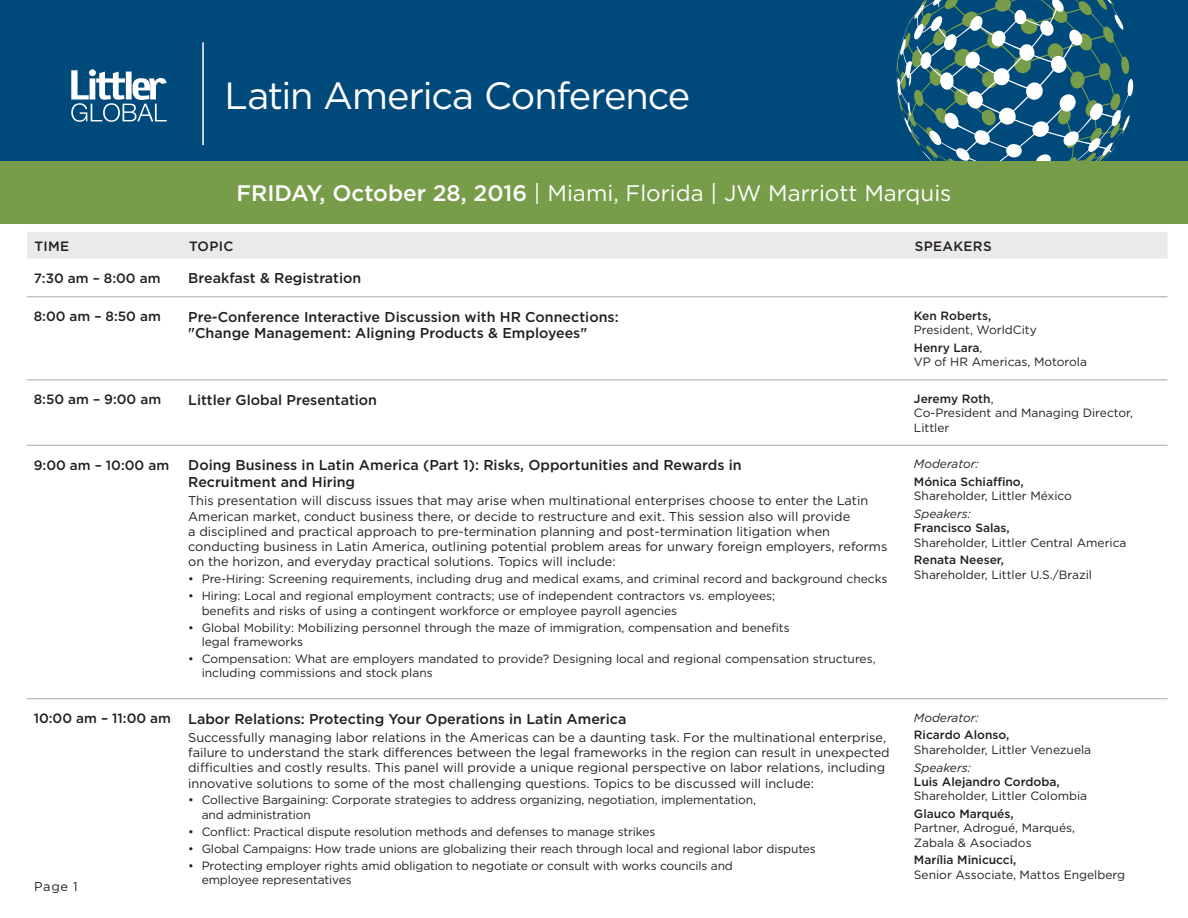
<style>
.page{position:relative;width:1188px;height:918px;background:#fff}
.page>*{position:absolute;margin:0;border:0;box-sizing:border-box;transform-origin:0 0}
.t1{font:37.95px "Gotham";letter-spacing:-.03em;color:#fff}
.t2{font:22.5px "Gotham";color:#fff}
.session_titles{font:500 14.25px/16.5px "Gotham";color:#231f20}
.summary{font:500 14.25px/17.1px "Gotham";color:#231f20}
.time{font:500 13.5px "Gotham";color:#231f20}
.table_titles{font:500 13.5px "Gotham";letter-spacing:.025em;color:#231f20}
.summary-2{font:12.75px/15.3px "Gotham";color:#231f20}
.speakers{font:12px/14.4px "Gotham";color:#231f20}
.speakers-2{font:italic 12px "Gotham";color:#231f20}
.s1{font-weight:500}
.s2{font-style:italic}
</style>
<div class="page">
<div style="left:0;top:0;width:1188px;height:178px;background:#00497b"></div>
<svg style="left:71px;top:70px;width:96px;height:52px"></svg>
<div style="left:89px;top:70px;width:7px;height:6px;background:#fff;border-radius:3px"></div>
<svg style="left:896px;top:0;width:233px;height:161px"></svg>
<div style="left:0;top:161px;width:1188px;height:63px;background:#789d4a"></div>
<div style="left:27px;top:232px;width:1140px;height:27px;background:#ebe9e9"></div>
<svg style="left:27px;top:297px;width:154px;height:403px"></svg>
<svg style="left:181px;top:380px;width:986px;height:320px"></svg>
<svg style="left:181px;top:297px;width:986px;height:1px"></svg>
<hr style="left:27px;top:296px;width:154px;height:1px;background:#afa5a3">
<hr style="left:181px;top:296px;width:726px;height:1px;background:#afa5a3">
<hr style="left:907px;top:296px;width:260px;height:1px;background:#afa5a3">
<hr style="left:27px;top:379px;width:154px;height:1px;background:#afa5a3">
<hr style="left:181px;top:379px;width:726px;height:1px;background:#afa5a3">
<hr style="left:907px;top:379px;width:260px;height:1px;background:#afa5a3">
<hr style="left:27px;top:445px;width:154px;height:1px;background:#afa5a3">
<hr style="left:181px;top:445px;width:726px;height:1px;background:#afa5a3">
<hr style="left:907px;top:445px;width:260px;height:1px;background:#afa5a3">
<hr style="left:27px;top:698px;width:154px;height:1px;background:#afa5a3">
<hr style="left:181px;top:698px;width:726px;height:1px;background:#afa5a3">
<hr style="left:907px;top:698px;width:260px;height:1px;background:#afa5a3">
<hr style="left:202px;top:42px;width:2px;height:103px;background:#fff">
<h1 class="t1" style="left:225px;top:71px;width:467px">Latin America Conference</h1>
<h2 class="t2" style="left:236px;top:178px;width:717px"><span class="s1">FRIDAY, October 28, 2016</span> | Miami, Florida | JW Marriott Marquis</h2>
<p class="table_titles" style="left:35px;top:237px;width:36px">TIME</p>
<p class="table_titles" style="left:189px;top:237px;width:46px">TOPIC</p>
<p class="table_titles" style="left:915px;top:237px;width:78px">SPEAKERS</p>
<p class="time" style="left:34px;top:269px;width:128px">7:30 am – 8:00 am</p>
<p class="session_titles" style="left:188px;top:270px;width:175px">Breakfast &amp; Registration</p>
<p class="time" style="left:34px;top:307px;width:129px">8:00 am – 8:50 am</p>
<p class="session_titles" style="left:188px;top:308px;width:432px">Pre-Conference Interactive Discussion with HR Connections: "Change Management: Aligning Products &amp; Employees"</p>
<p class="speakers" style="left:914px;top:308px;width:124px"><span class="s1">Ken Roberts,<br></span>President, WorldCity</p>
<p class="speakers" style="left:914px;top:340px;width:175px"><span class="s1">Henry Lara</span>,<br>VP of HR Americas, Motorola</p>
<p class="time" style="left:34px;top:391px;width:129px">8:50 am – 9:00 am</p>
<p class="session_titles" style="left:188px;top:391px;width:190px">Littler Global Presentation</p>
<p class="speakers" style="left:914px;top:391px;width:221px"><span class="s1">Jeremy Roth</span>,<br>Co-President and Managing Director,<br>Littler</p>
<p class="time" style="left:34px;top:456px;width:137px">9:00 am – 10:00 am</p>
<p class="summary" style="left:188px;top:456px;width:555px">Doing Business in Latin America (Part 1): Risks, Opportunities and Rewards in<br>Recruitment and Hiring</p>
<p class="summary-2" style="left:188px;top:493px;width:701px">This presentation will discuss issues that may arise when multinational enterprises choose to enter the Latin American market, conduct business there, or decide to restructure and exit. This session also will provide<br>a disciplined and practical approach to pre-termination planning and post-termination litigation when conducting business in Latin America, outlining potential problem areas for unwary foreign employers, reforms on the horizon, and everyday practical solutions. Topics will include:</p>
<p class="speakers" style="left:188px;top:572px;width:701px">• Pre-Hiring: Screening requirements, including drug and medical exams, and criminal record and background checks</p>
<p class="speakers" style="left:202px;top:589px;width:575px;text-indent:-14px">• Hiring: Local and regional employment contracts; use of independent contractors vs. employees; benefits and risks of using a contingent workforce or employee payroll agencies</p>
<p class="speakers" style="left:202px;top:620px;width:590px;text-indent:-14px">• Global Mobility: Mobilizing personnel through the maze of immigration, compensation and benefits legal frameworks</p>
<p class="speakers" style="left:202px;top:651px;width:675px;text-indent:-14px">• Compensation: What are employers mandated to provide? Designing local and regional compensation structures, including commissions and stock plans</p>
<p class="speakers-2" style="left:914px;top:456px;width:66px">Moderator:</p>
<p class="speakers" style="left:914px;top:474px;width:160px"><span class="s1">Mónica Schiaffino,<br></span>Shareholder, Littler México</p>
<p class="speakers" style="left:914px;top:506px;width:214px"><span class="s2">Speakers:<br></span><span class="s1">Francisco Salas,<br></span>Shareholder, Littler Central America</p>
<p class="speakers" style="left:914px;top:553px;width:180px"><span class="s1">Renata Neeser,<br></span>Shareholder, Littler U.S./Brazil</p>
<p class="time" style="left:34px;top:709px;width:139px">10:00 am – 11:00 am</p>
<p class="summary" style="left:188px;top:710px;width:440px">Labor Relations: Protecting Your Operations in Latin America</p>
<p class="summary-2" style="left:188px;top:729px;width:703px">Successfully managing labor relations in the Americas can be a daunting task. For the multinational enterprise, failure to understand the stark differences between the legal frameworks in the region can result in unexpected difficulties and costly results. This panel will provide a unique regional perspective on labor relations, including innovative solutions to some of the most challenging questions. Topics to be discussed will include:</p>
<p class="speakers" style="left:202px;top:793px;width:556px;text-indent:-14px">• Collective Bargaining: Corporate strategies to address organizing, negotiation, implementation, and administration</p>
<p class="speakers" style="left:188px;top:824px;width:469px">• Conflict: Practical dispute resolution methods and defenses to manage strikes</p>
<p class="speakers" style="left:188px;top:841px;width:629px">• Global Campaigns: How trade unions are globalizing their reach through local and regional labor disputes</p>
<p class="speakers" style="left:202px;top:858px;width:533px;text-indent:-14px">• Protecting employer rights amid obligation to negotiate or consult with works councils and employee representatives</p>
<p class="summary-2" style="left:34px;top:879px;width:45px">Page 1</p>
<p class="speakers-2" style="left:914px;top:710px;width:66px">Moderator:</p>
<p class="speakers" style="left:914px;top:728px;width:179px"><span class="s1">Ricardo Alonso,<br></span>Shareholder, Littler Venezuela</p>
<p class="speakers" style="left:914px;top:760px;width:175px"><span class="s2">Speakers:<br></span><span class="s1">Luis Alejandro Cordoba,<br></span>Shareholder, Littler Colombia</p>
<p class="speakers" style="left:914px;top:806px;width:163px"><span class="s1">Glauco Marqués,<br></span>Partner, Adrogué, Marqués,<br>Zabala &amp; Asociados</p>
<p class="speakers" style="left:914px;top:853px;width:213px"><span class="s1">Marília Minicucci,<br></span>Senior Associate, Mattos Engelberg</p>
</div>
